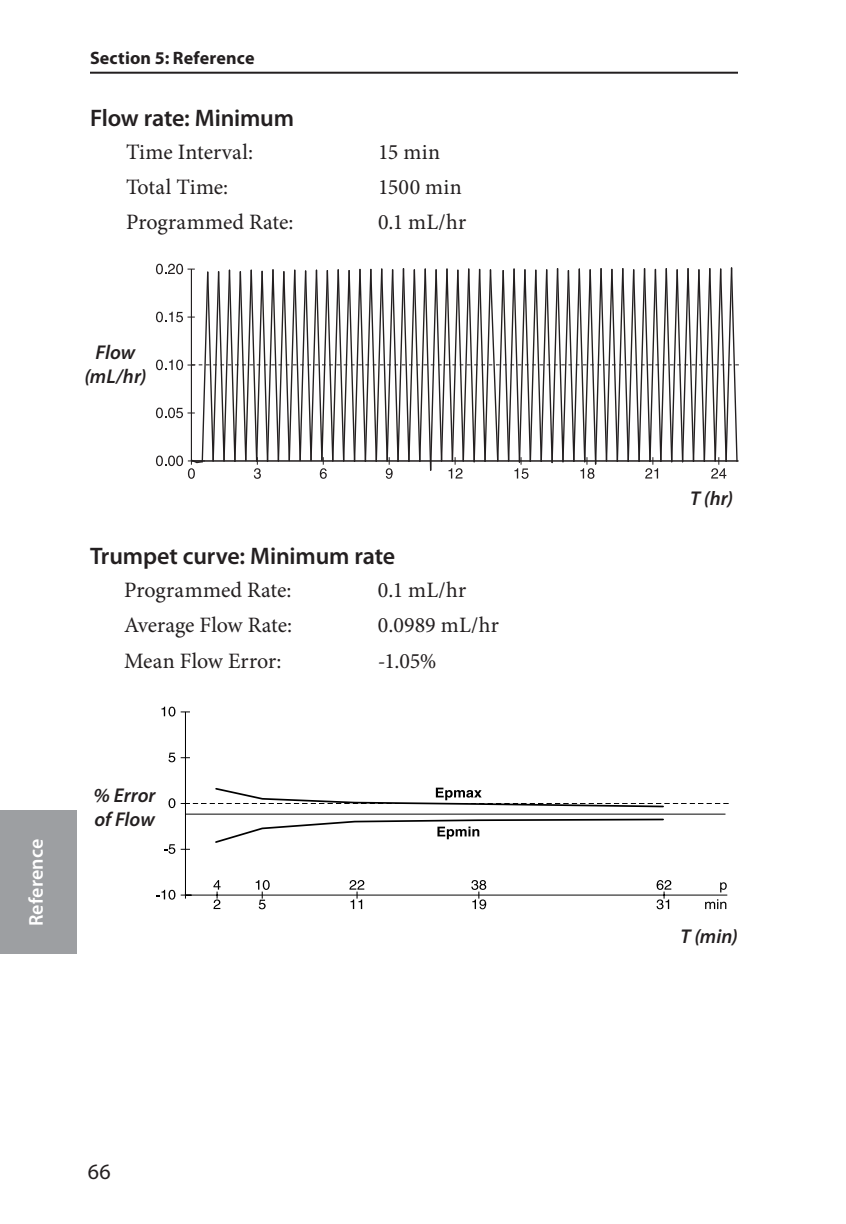
<style>
.page{position:relative;width:846px;height:1224px;background:#fff}
.page>*{position:absolute;margin:0;border:0;box-sizing:border-box;transform-origin:0 0}
.Head_3_no_TOC{font:600 24px "Myriad Pro";letter-spacing:-.005em;color:#231f20}
.Body_Text{font:22px "Minion Pro";letter-spacing:.005em;color:#231f20}
.t1{font:22px "Myriad Pro";color:#231f20}
.Figure_Callouts{font:italic 600 20px/24px "Myriad Pro";letter-spacing:.005em;color:#231f20}
.t2{font:600 20px "Myriad Pro";color:#fff}
.t3{font:700 18px "Myriad Pro";letter-spacing:.01em;color:#231f20}
</style>
<div class="page">
<hr style="left:90px;top:72px;width:648px;height:2px;background:#231f20">
<div style="left:0;top:810px;width:76px;height:144px;background:#9d9fa2"></div>
<svg style="left:156px;top:890px;width:19px;height:10px"></svg>
<svg style="left:164px;top:844px;width:11px;height:10px"></svg>
<svg style="left:169px;top:798px;width:6px;height:10px"></svg>
<svg style="left:168px;top:753px;width:7px;height:9px"></svg>
<svg style="left:161px;top:707px;width:14px;height:10px"></svg>
<svg style="left:180px;top:711px;width:548px;height:188px"></svg>
<svg style="left:213px;top:899px;width:7px;height:10px"></svg>
<svg style="left:657px;top:899px;width:12px;height:10px"></svg>
<svg style="left:705px;top:899px;width:21px;height:10px"></svg>
<svg style="left:213px;top:880px;width:8px;height:10px"></svg>
<svg style="left:256px;top:880px;width:14px;height:29px"></svg>
<svg style="left:349px;top:880px;width:15px;height:29px"></svg>
<svg style="left:471px;top:880px;width:15px;height:29px"></svg>
<svg style="left:657px;top:880px;width:14px;height:10px"></svg>
<svg style="left:720px;top:882px;width:7px;height:10px"></svg>
<svg style="left:185px;top:787px;width:544px;height:57px"></svg>
<hr style="left:186px;top:814px;width:539px;height:1px;background:#000">
<svg style="left:156px;top:264px;width:583px;height:215px"></svg>
<p class="t3" style="left:90px;top:46px;width:166px">Section 5: Reference</p>
<p class="Head_3_no_TOC" style="left:90px;top:103px;width:206px">Flow rate: Minimum</p>
<p class="Body_Text" style="left:126px;top:137px;width:129px">Time Interval:</p>
<p class="Body_Text" style="left:378px;top:137px;width:64px">15 min</p>
<p class="Body_Text" style="left:126px;top:172px;width:104px">Total Time:</p>
<p class="Body_Text" style="left:378px;top:172px;width:85px">1500 min</p>
<p class="Body_Text" style="left:126px;top:208px;width:169px">Programmed Rate:</p>
<p class="Body_Text" style="left:378px;top:208px;width:90px">0.1 mL/hr</p>
<p class="Figure_Callouts" style="left:84px;top:340px;width:64px;text-align:center">Flow (mL/hr)</p>
<p class="Head_3_no_TOC" style="left:90px;top:541px;width:307px">Trumpet curve: Minimum rate</p>
<p class="Body_Text" style="left:124px;top:575px;width:169px">Programmed Rate:</p>
<p class="Body_Text" style="left:378px;top:575px;width:90px">0.1 mL/hr</p>
<p class="Body_Text" style="left:124px;top:610px;width:170px">Average Flow Rate:</p>
<p class="Body_Text" style="left:378px;top:610px;width:122px">0.0989 mL/hr</p>
<p class="Body_Text" style="left:124px;top:646px;width:159px">Mean Flow Error:</p>
<p class="Body_Text" style="left:378px;top:646px;width:60px">-1.05%</p>
<p class="t2" style="left:23px;top:926px;width:88px;rotate:-90deg">Reference</p>
<p class="Figure_Callouts" style="left:94px;top:782px;width:63px">% Error of Flow</p>
<p class="t1" style="left:88px;top:1158px;width:24px">66</p>
<p class="Figure_Callouts" style="left:690px;top:486px;width:45px">T (hr)</p>
<p class="Figure_Callouts" style="left:681px;top:923px;width:59px">T (min)</p>
</div>
